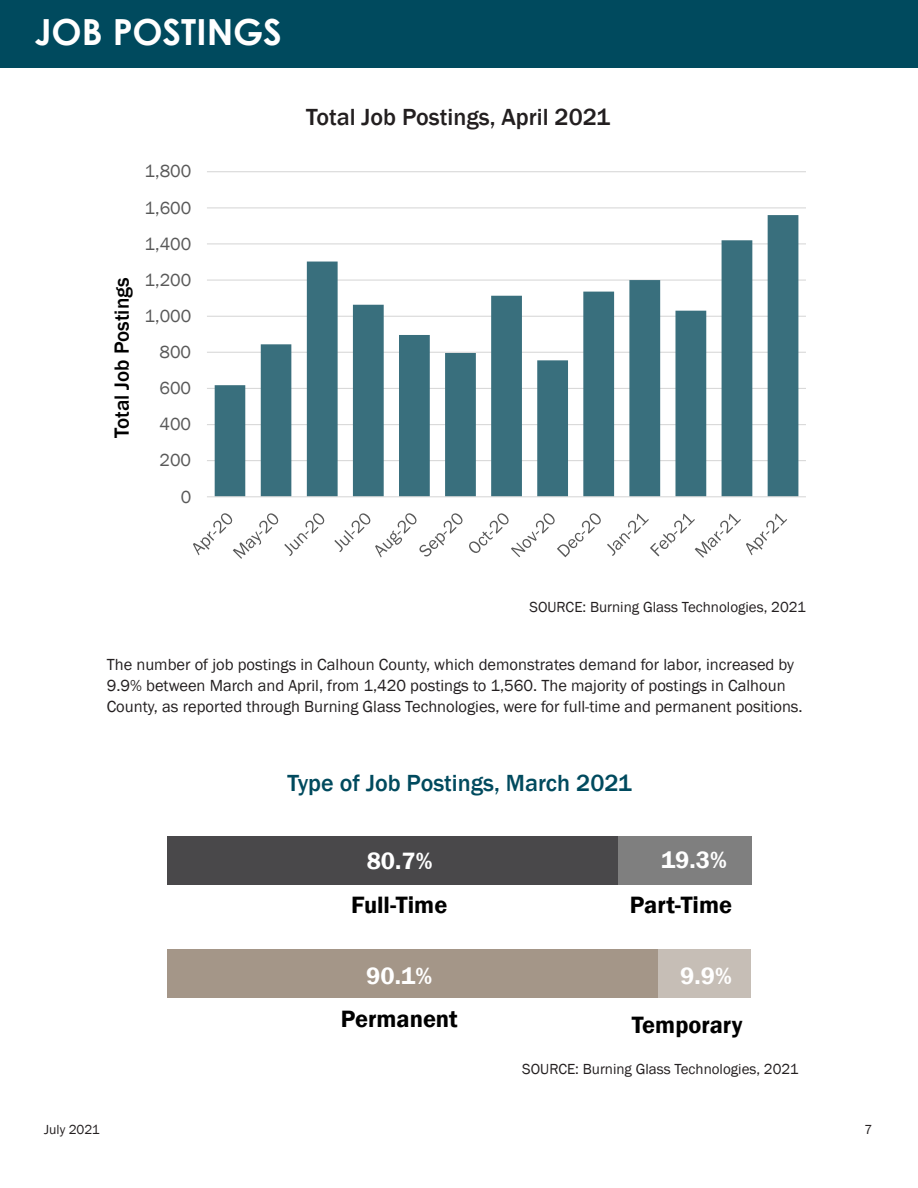
<style>
.page{position:relative;width:918px;height:1188px;background:#fff}
.page>*{position:absolute;margin:0;border:0;box-sizing:border-box;transform-origin:0 0}
.t1{font:700 36px "Century Gothic";color:#fff}
.t2{font:600 24.3px "Franklin Gothic";color:#000}
.t3{font:600 24.3px "Franklin Gothic";color:#fff}
.t4{font:500 24px "Franklin Gothic";color:#004a5e}
.t5{font:500 24px "Franklin Gothic";color:#231f20}
.t6{font:500 21px "Franklin Gothic";color:#000}
.t7{font:18px "Franklin Gothic";color:#595959}
.Paragraph_Style_1{font:16.5px/21px "Franklin Gothic";color:#231f20}
.Paragraph_Style_1-2{font:15px "Franklin Gothic";color:#231f20}
.t8{font:13.5px "Franklin Gothic";color:#231f20}
</style>
<div class="page">
<div style="left:0;top:0;width:918px;height:68px;background:#004a5e"></div>
<hr style="left:207px;top:460px;width:599px;height:1px;background:#d9d9d9">
<hr style="left:207px;top:424px;width:599px;height:1px;background:#d9d9d9">
<hr style="left:207px;top:388px;width:599px;height:1px;background:#d9d9d9">
<hr style="left:207px;top:352px;width:599px;height:1px;background:#d9d9d9">
<hr style="left:207px;top:316px;width:599px;height:1px;background:#d9d9d9">
<hr style="left:207px;top:280px;width:599px;height:1px;background:#d9d9d9">
<hr style="left:207px;top:243px;width:599px;height:1px;background:#d9d9d9">
<hr style="left:207px;top:207px;width:599px;height:1px;background:#d9d9d9">
<hr style="left:207px;top:171px;width:599px;height:1px;background:#d9d9d9">
<svg style="left:215px;top:215px;width:583px;height:281px"></svg>
<hr style="left:207px;top:496px;width:599px;height:1px;background:#d9d9d9">
<svg style="left:193px;top:513px;width:85px;height:46px"></svg>
<svg style="left:284px;top:513px;width:40px;height:43px"></svg>
<svg style="left:334px;top:513px;width:129px;height:45px"></svg>
<svg style="left:469px;top:513px;width:132px;height:44px"></svg>
<svg style="left:607px;top:513px;width:180px;height:45px"></svg>
<div style="left:167px;top:836px;width:583px;height:49px;background:#49484a"></div>
<div style="left:618px;top:837px;width:133px;height:48px;background:#7f7f7f"></div>
<div style="left:167px;top:950px;width:583px;height:48px;background:#a49688"></div>
<div style="left:658px;top:950px;width:92px;height:48px;background:#c6beb6"></div>
<p class="t1" style="left:34px;top:5px;width:249px">JOB POSTINGS</p>
<p class="t7" style="left:145px;top:160px;width:48px">1,800</p>
<p class="t7" style="left:145px;top:196px;width:48px">1,600</p>
<p class="t6" style="left:109px;top:438px;width:162px;rotate:-90deg">Total Job Postings</p>
<p class="t7" style="left:145px;top:232px;width:48px">1,400</p>
<p class="t7" style="left:145px;top:269px;width:48px">1,200</p>
<p class="t7" style="left:145px;top:305px;width:48px">1,000</p>
<p class="t7" style="left:160px;top:341px;width:33px">800</p>
<p class="t7" style="left:160px;top:377px;width:33px">600</p>
<p class="t7" style="left:160px;top:413px;width:33px">400</p>
<p class="t7" style="left:160px;top:449px;width:33px">200</p>
<p class="t7" style="left:181px;top:485px;width:12px">0</p>
<p class="t5" style="left:306px;top:102px;width:306px">Total Job Postings, April 2021</p>
<p class="Paragraph_Style_1-2" style="left:530px;top:598px;width:278px">SOURCE: Burning Glass Technologies, 2021</p>
<p class="Paragraph_Style_1" style="left:107px;top:655px;width:698px">The number of job postings in Calhoun County, which demonstrates demand for labor, increased by<br>9.9% between March and April, from 1,420 postings to 1,560. The majority of postings in Calhoun<br>County, as reported through Burning Glass Technologies, were for full-time and permanent positions.</p>
<p class="t4" style="left:287px;top:768px;width:346px">Type of Job Postings, March 2021</p>
<p class="t3" style="left:367px;top:846px;width:67px">80.7%</p>
<p class="t3" style="left:661px;top:845px;width:67px">19.3%</p>
<p class="t2" style="left:351px;top:890px;width:98px">Full-Time</p>
<p class="t2" style="left:630px;top:890px;width:104px">Part-Time</p>
<p class="t3" style="left:366px;top:961px;width:68px">90.1%</p>
<p class="t3" style="left:680px;top:961px;width:53px">9.9%</p>
<p class="t2" style="left:341px;top:1004px;width:119px">Permanent</p>
<p class="t2" style="left:632px;top:1010px;width:112px">Temporary</p>
<p class="Paragraph_Style_1-2" style="left:522px;top:1060px;width:278px">SOURCE: Burning Glass Technologies, 2021</p>
<p class="t8" style="left:44px;top:1122px;width:57px">July 2021</p>
<p class="t8" style="left:864px;top:1122px;width:9px">7</p>
</div>
